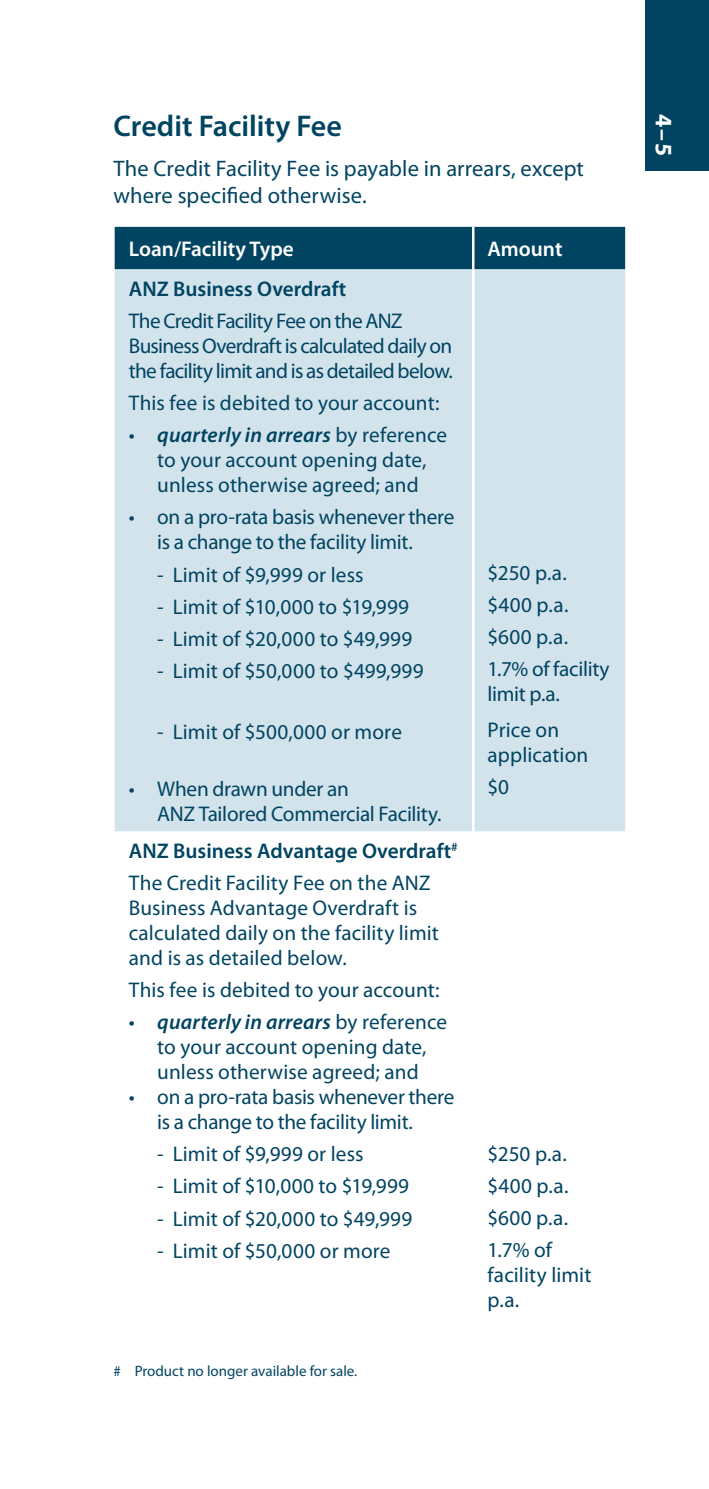
<style>
.page{position:relative;width:709px;height:1489px;background:#fff}
.page>*{position:absolute;margin:0;border:0;box-sizing:border-box;transform-origin:0 0}
.t1{font:600 30px "Myriad Pro";color:#004462}
.t2{font:700 23.75px "Myriad Pro";color:#fff}
.t3{font:22.5px/26.2px "Myriad Pro";letter-spacing:.005em;color:#004462}
.t4{font:21.25px/25px "Myriad Pro";color:#004462}
.t5{font:21.25px/25px "Myriad Pro";letter-spacing:-.035em;color:#004462}
.t6{font:600 21.25px/32.2px "Myriad Pro";color:#004462}
.t7{font:600 21.25px "Myriad Pro";color:#fff}
.t8{font:15px "Myriad Pro";color:#004462}
.s1{font-weight:600;font-style:italic}
.s2{font-weight:400}
</style>
<div class="page">
<div style="left:645px;top:0;width:64px;height:170px;background:#004462"></div>
<div style="left:115px;top:227px;width:510px;height:42px;background:#004462"></div>
<div style="left:115px;top:269px;width:510px;height:562px;background:#d2e3ec"></div>
<hr style="left:472px;top:227px;width:2px;height:42px;background:#fff">
<hr style="left:472px;top:269px;width:2px;height:562px;background:#fff">
<h1 class="t1" style="left:113px;top:107px;width:230px">Credit Facility Fee</h1>
<p class="t3" style="left:113px;top:155px;width:472px">The Credit Facility Fee is payable in arrears, except where specified otherwise.</p>
<p class="t7" style="left:129px;top:235px;width:166px">Loan/Facility Type</p>
<p class="t7" style="left:487px;top:235px;width:77px">Amount</p>
<p class="t6" style="left:129px;top:272px;width:219px">ANZ Business Overdraft</p>
<p class="t5" style="left:129px;top:308px;width:325px">The Credit Facility Fee on the ANZ<br>Business Overdraft is calculated daily on the facility limit and is as detailed below.</p>
<p class="t4" style="left:129px;top:390px;width:312px">This fee is debited to your account:</p>
<p class="t4" style="left:129px;top:422px;width:320px;text-align:center">• <span class="s1">quarterly in arrears</span> by reference to your account opening date, unless otherwise agreed; and</p>
<p class="t4" style="left:157px;top:504px;width:299px;text-indent:-28px">• on a pro-rata basis whenever there is a change to the facility limit.</p>
<p class="t4" style="left:157px;top:561px;width:208px">- Limit of $9,999 or less</p>
<p class="t4" style="left:157px;top:593px;width:253px">- Limit of $10,000 to $19,999</p>
<p class="t4" style="left:157px;top:625px;width:257px">- Limit of $20,000 to $49,999</p>
<p class="t4" style="left:157px;top:658px;width:268px">- Limit of $50,000 to $499,999</p>
<p class="t4" style="left:487px;top:556px;width:124px;line-height:32px">$250 p.a. $400 p.a. $600 p.a.<br>1.7% of facility</p>
<p class="t4" style="left:487px;top:675px;width:74px;line-height:35.8px">limit p.a.<br>Price on</p>
<p class="t4" style="left:487px;top:738px;width:102px;line-height:32px">application $0</p>
<p class="t4" style="left:157px;top:718px;width:246px">- Limit of $500,000 or more</p>
<p class="t4" style="left:157px;top:775px;width:286px;text-indent:-28px">• When drawn under an<br>ANZ Tailored Commercial Facility.</p>
<p class="t6" style="left:129px;top:834px;width:330px">ANZ Business Advantage Overdraft<sup>#<br></sup><span class="s2">The Credit Facility Fee on the ANZ</span></p>
<p class="t4" style="left:129px;top:895px;width:311px">Business Advantage Overdraft is calculated daily on the facility limit and is as detailed below.</p>
<p class="t4" style="left:129px;top:977px;width:312px">This fee is debited to your account:</p>
<p class="t4" style="left:129px;top:1009px;width:320px;text-align:center">• <span class="s1">quarterly in arrears</span> by reference to your account opening date, unless otherwise agreed; and</p>
<p class="t4" style="left:157px;top:1084px;width:299px;text-indent:-28px">• on a pro-rata basis whenever there is a change to the facility limit.</p>
<p class="t4" style="left:157px;top:1141px;width:208px">- Limit of $9,999 or less</p>
<p class="t4" style="left:157px;top:1173px;width:253px">- Limit of $10,000 to $19,999</p>
<p class="t4" style="left:157px;top:1205px;width:257px">- Limit of $20,000 to $49,999</p>
<p class="t4" style="left:157px;top:1237px;width:235px">- Limit of $50,000 or more</p>
<p class="t8" style="left:113px;top:1361px;width:245px"># Product no longer available for sale.</p>
<p class="t4" style="left:487px;top:1137px;width:82px;line-height:32px;text-align:justify">$250 p.a. $400 p.a. $600 p.a.<br>1.7% of</p>
<p class="t4" style="left:487px;top:1261px;width:105px">facility limit p.a.</p>
<p class="t2" style="left:679px;top:114px;width:43px;rotate:90deg">4–5</p>
</div>
